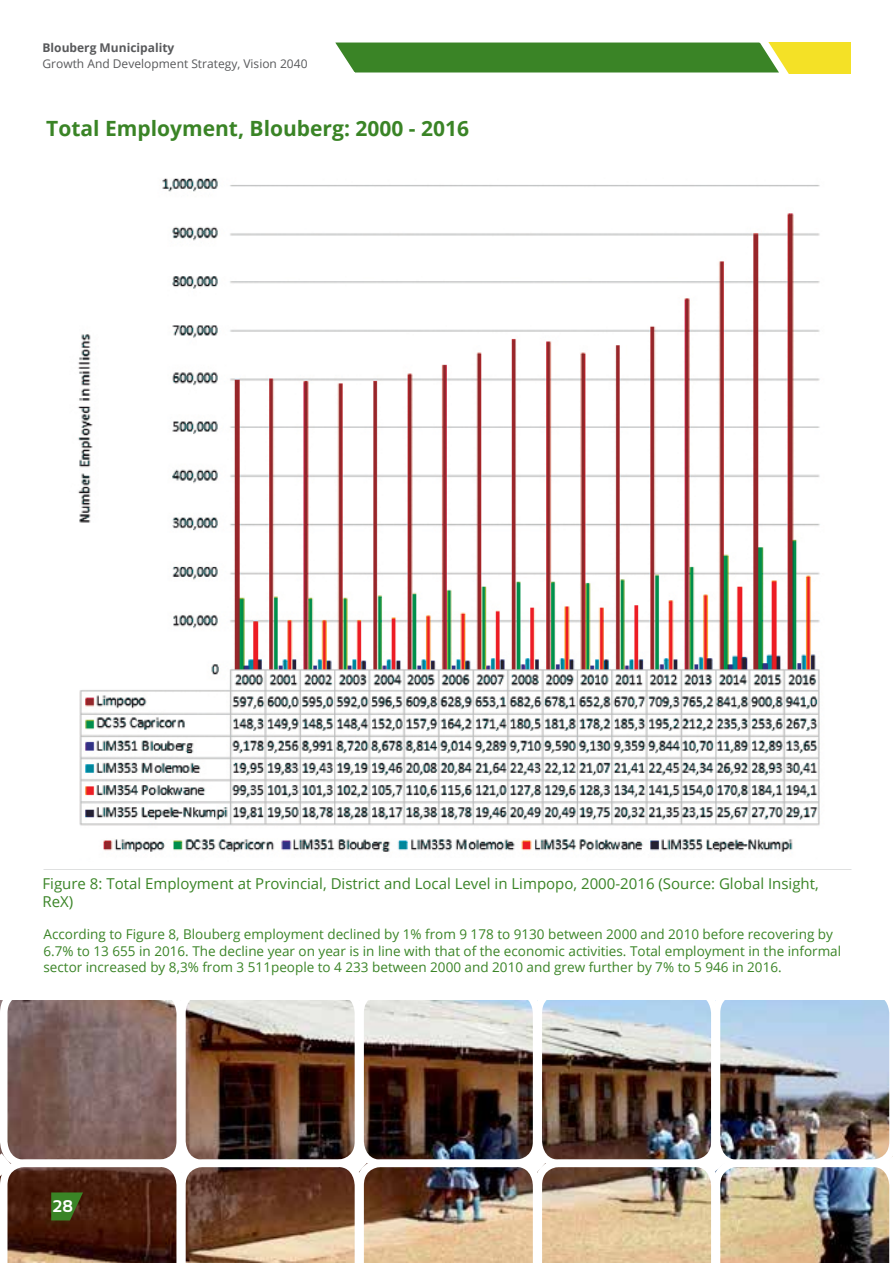
<style>
.page{position:relative;width:893px;height:1263px;background:#fff}
.page>*{position:absolute;margin:0;border:0;box-sizing:border-box;transform-origin:0 0}
.t1{font:700 21px "Open Sans";color:#3a8426}
.t2{font:700 16.95px "Sansation";color:#fff}
.t3{font:15px/18px "Open Sans";color:#3a8426}
.t4{font:13.5px/16.5px "Open Sans";color:#3a8426}
.t5{font:12px "Open Sans";color:#58595b}
.t6{font:700 12px "Open Sans";color:#58595b}
</style>
<div class="page">
<div style="left:735px;top:42px;width:115px;height:32px;background:#f4e126"></div>
<svg style="left:335px;top:42px;width:454px;height:32px;background:#52923b"></svg>
<img style="left:78px;top:178px;width:742px;height:674px">
<img style="left:0;top:1000px;width:893px;height:263px">
<p class="t6" style="left:43px;top:39px;width:133px">Blouberg Municipality</p>
<p class="t5" style="left:43px;top:56px;width:267px">Growth And Development Strategy, Vision 2040</p>
<h1 class="t1" style="left:46px;top:114px;width:424px">Total Employment, Blouberg: 2000 - 2016</h1>
<p class="t3" style="left:43px;top:874px;width:778px">Figure 8: Total Employment at Provincial, District and Local Level in Limpopo, 2000-2016 (Source: Global Insight,<br>ReX)</p>
<p class="t4" style="left:43px;top:926px;width:799px">According to Figure 8, Blouberg employment declined by 1% from 9 178 to 9130 between 2000 and 2010 before recovering by<br>6.7% to 13 655 in 2016. The decline year on year is in line with that of the economic activities. Total employment in the informal sector increased by 8,3% from 3 511people to 4 233 between 2000 and 2010 and grew further by 7% to 5 946 in 2016.</p>
<p class="t2" style="left:53px;top:1196px;width:22px">28</p>
</div>
